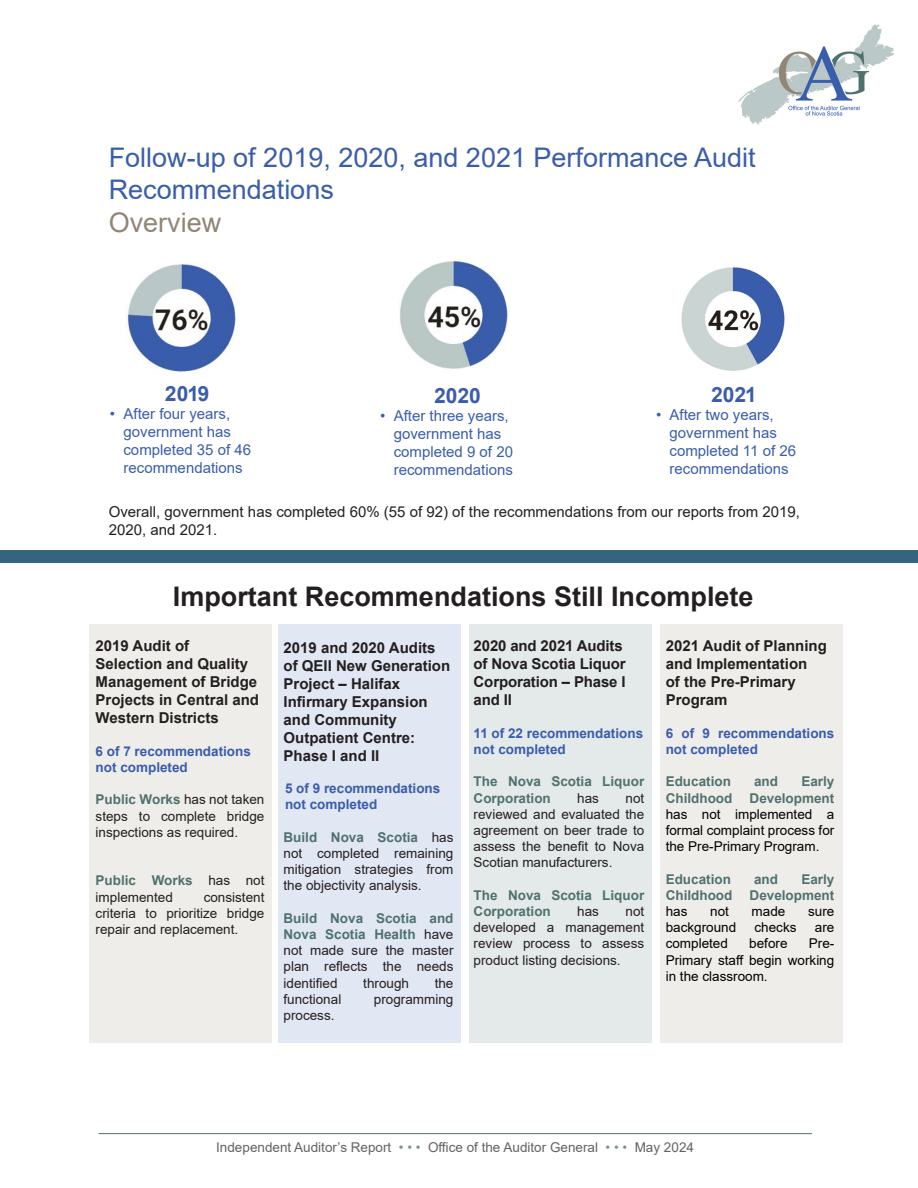
<style>
.page{position:relative;width:918px;height:1188px;background:#fff}
.page>*{position:absolute;margin:0;border:0;box-sizing:border-box;transform-origin:0 0}
.t1{font:27px/32.4px "Arial";color:#3a5dab}
.t2{font:700 27px "Arial";color:#231f20}
.t3{font:27px "Arial";color:#928576}
.A-Recommendation_Head{font:700 21px "Arial";color:#3a5dab}
.t4{font:700 15px/18px "Arial";color:#231f20}
.t5{font:15px/18px "Arial";color:#3a5dab}
.t6{font:15px/18px "Arial";color:#231f20}
.t7{font:13.5px/16.2px "Arial";color:#231f20;text-align:justify}
.t8{font:13.5px/16.2px "Arial";color:#000;text-align:justify}
.t9{font:700 13.5px/16.2px "Arial";color:#3a5dab}
.t10{font:700 13.5px/16.2px "Arial";color:#4f726e}
.t11{font:13.5px "Arial";color:#636366}
.s1{font-weight:700;color:#4f726e}
.s2{color:#7b9592}
</style>
<div class="page">
<img style="left:739px;top:24px;width:155px;height:100px">
<hr style="left:99px;top:1133px;width:713px;height:1px;background:#4f726e">
<div style="left:89px;top:625px;width:183px;height:418px;background:#efedea"></div>
<div style="left:661px;top:625px;width:182px;height:418px;background:#efedea"></div>
<div style="left:279px;top:625px;width:182px;height:418px;background:#e1e7f3"></div>
<div style="left:469px;top:625px;width:183px;height:418px;background:#e4eae9"></div>
<div style="left:0;top:550px;width:918px;height:13px;background:#34657f"></div>
<img style="left:125px;top:264px;width:111px;height:108px">
<img style="left:399px;top:260px;width:109px;height:109px">
<img style="left:681px;top:267px;width:104px;height:104px">
<p class="t1" style="left:109px;top:141px;width:648px">Follow-up of 2019, 2020, and 2021 Performance Audit<br>Recommendations</p>
<p class="t3" style="left:109px;top:204px;width:114px">Overview</p>
<p class="A-Recommendation_Head" style="left:165px;top:379px;width:46px">2019</p>
<p class="t5" style="left:123px;top:405px;width:129px;text-indent:-14px">• After four years, government has completed 35 of 46 recommendations</p>
<p class="A-Recommendation_Head" style="left:711px;top:380px;width:46px">2021</p>
<p class="t5" style="left:670px;top:406px;width:128px;text-indent:-14px">• After two years, government has completed 11 of 26</p>
<p class="t5" style="left:670px;top:460px;width:121px">recommendations</p>
<p class="t6" style="left:109px;top:503px;width:693px">Overall, government has completed 60% (55 of 92) of the recommendations from our reports from 2019,<br>2020, and 2021.</p>
<p class="A-Recommendation_Head" style="left:434px;top:381px;width:48px">2020</p>
<p class="t5" style="left:394px;top:407px;width:121px;text-indent:-13px">• After three years, government has completed 9 of 20 recommendations</p>
<p class="t2" style="left:173px;top:577px;width:582px">Important Recommendations Still Incomplete</p>
<p class="t4" style="left:96px;top:637px;width:165px">2019 Audit of<br>Selection and Quality<br>Management of Bridge<br>Projects in Central and<br>Western Districts</p>
<p class="t9" style="left:96px;top:743px;width:157px">6 of 7 recommendations not completed</p>
<p class="t7" style="left:96px;top:791px;width:170px"><span class="s1">Public Works</span> has not taken steps to complete bridge inspections as required.</p>
<p class="t7" style="left:96px;top:872px;width:170px"><span class="s1">Public Works</span> has not implemented</p>
<p class="t7" style="left:96px;top:889px;width:170px;text-indent:108px">consistent criteria to prioritize bridge repair and replacement.</p>
<p class="t4" style="left:284px;top:639px;width:168px">2019 and 2020 Audits of QEII New Generation<br>Project – Halifax<br>Infirmary Expansion and Community<br>Outpatient Centre:<br>Phase I and II</p>
<p class="t9" style="left:285px;top:781px;width:157px">5 of 9 recommendations not completed</p>
<p class="t7" style="left:284px;top:829px;width:171px"><span class="s1">Build Nova Scotia</span> has not completed remaining mitigation strategies from the objectivity analysis.</p>
<p class="t7" style="left:284px;top:910px;width:171px"><span class="s1">Build Nova Scotia and Nova Scotia Health</span> have not made sure the master plan reflects the needs identified</p>
<p class="t7" style="left:363px;top:975px;width:47px">through</p>
<p class="t7" style="left:435px;top:975px;width:20px">the</p>
<p class="t7" style="left:284px;top:991px;width:59px">functional</p>
<p class="t7" style="left:374px;top:991px;width:81px">programming</p>
<p class="t7" style="left:284px;top:1007px;width:53px">process.</p>
<p class="t4" style="left:474px;top:637px;width:154px">2020 and 2021 Audits of Nova Scotia Liquor<br>Corporation – Phase I and II</p>
<p class="t9" style="left:474px;top:725px;width:171px">11 of 22 recommendations not completed</p>
<p class="t10" style="left:474px;top:774px;width:172px">The Nova Scotia Liquor<br>Corporation</p>
<p class="t7" style="left:577px;top:790px;width:23px">has</p>
<p class="t7" style="left:474px;top:790px;width:172px;text-indent:152px">not reviewed and evaluated the agreement on beer trade to assess the benefit to Nova Scotian manufacturers.</p>
<p class="t10" style="left:474px;top:887px;width:172px">The Nova Scotia Liquor<br>Corporation</p>
<p class="t7" style="left:577px;top:903px;width:23px">has</p>
<p class="t7" style="left:474px;top:903px;width:172px;text-indent:152px">not developed a management review process to assess product listing decisions.</p>
<p class="t4" style="left:666px;top:637px;width:163px">2021 Audit of Planning and Implementation<br>of the Pre-Primary<br>Program</p>
<p class="t9" style="left:666px;top:725px;width:170px">6 of 9 recommendations not completed</p>
<p class="t10" style="left:666px;top:774px;width:67px">Education</p>
<p class="t10" style="left:754px;top:774px;width:26px">and</p>
<p class="t10" style="left:801px;top:774px;width:35px">Early</p>
<p class="t10" style="left:666px;top:790px;width:68px">Childhood</p>
<p class="t8" style="left:666px;top:790px;width:170px;text-indent:84px"><span class="s1">Development </span>has not implemented a formal complaint process for the Pre-Primary Program.</p>
<p class="t10" style="left:666px;top:871px;width:67px">Education</p>
<p class="t10" style="left:754px;top:871px;width:26px">and</p>
<p class="t10" style="left:801px;top:871px;width:35px">Early</p>
<p class="t10" style="left:666px;top:887px;width:68px">Childhood</p>
<p class="t10" style="left:750px;top:887px;width:86px">Development</p>
<p class="t8" style="left:666px;top:903px;width:23px">has</p>
<p class="t8" style="left:710px;top:903px;width:20px">not</p>
<p class="t8" style="left:752px;top:903px;width:35px">made</p>
<p class="t8" style="left:808px;top:903px;width:28px">sure</p>
<p class="t8" style="left:666px;top:919px;width:72px">background</p>
<p class="t8" style="left:755px;top:919px;width:44px">checks</p>
<p class="t8" style="left:815px;top:919px;width:21px">are</p>
<p class="t8" style="left:666px;top:935px;width:64px">completed</p>
<p class="t8" style="left:749px;top:935px;width:40px">before</p>
<p class="t8" style="left:666px;top:935px;width:170px;text-indent:143px">Pre-Primary staff begin working in the classroom.</p>
<p class="t11" style="left:216px;top:1138px;width:479px">Independent Auditor’s Report <span class="s2">• • •</span> Office of the Auditor General <span class="s2">• • •</span> May 2024</p>
</div>
